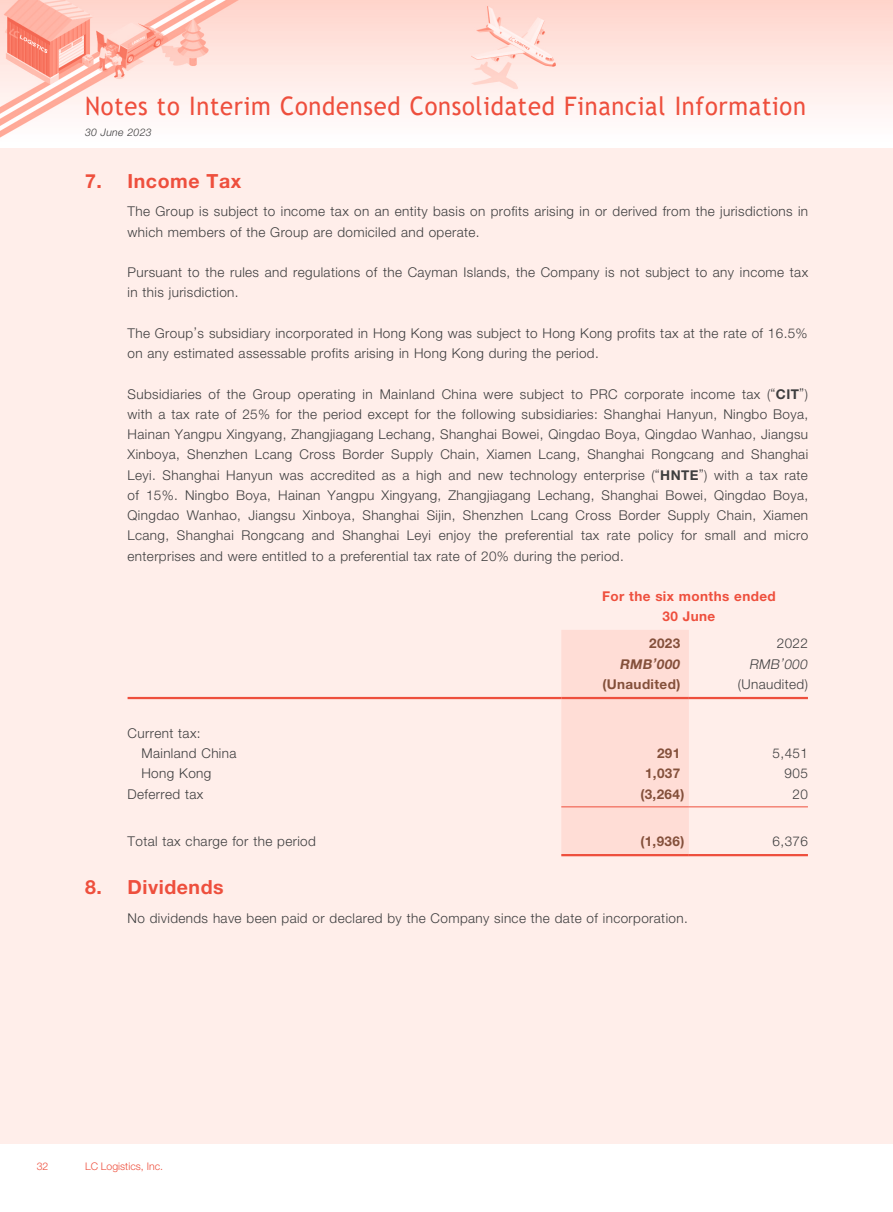
<style>
.page{position:relative;width:893px;height:1212px;background:#fff}
.page>*{position:absolute;margin:0;border:0;box-sizing:border-box;transform-origin:0 0}
.t1{font:25.5px "Trebuchet MS";letter-spacing:.03em;color:#ee4f3d;scale:.93 1}
.t2{font:700 19.5px "Helvetica Neue LT Std";letter-spacing:.03em;color:#ee4f3d}
.t3{font:300 13.5px/20.2px "Helvetica Neue LT Std";letter-spacing:.03em;color:#3e3e3f}
.t4{font:700 13.5px "Helvetica Neue LT Std";letter-spacing:.03em;color:#84503b}
.t5{font:700 13.5px/20.2px "Helvetica Neue LT Std";letter-spacing:.03em;color:#ee4f3d;text-align:center}
.t6{font:italic 700 13.5px "Helvetica Neue LT Std";color:#84503b}
.t7{font:italic 300 13.5px "Helvetica Neue LT Std";color:#3e3e3f}
.t8{font:300 10.5px "Helvetica Neue LT Std";color:#ee4f3d}
.t9{font:italic 300 10.5px "Helvetica Neue LT Std";letter-spacing:.03em;color:#3e3e3f}
.s1{font-weight:700}
</style>
<div class="page">
<img style="left:0;top:0;width:893px;height:149px">
<div style="left:0;top:149px;width:893px;height:995px;background:#ffeeea"></div>
<div style="left:561px;top:630px;width:128px;height:224px;background:#ffddd6"></div>
<hr style="left:128px;top:697px;width:433px;height:2px;background:#ee4f3d">
<hr style="left:561px;top:697px;width:128px;height:2px;background:#ee4f3d">
<hr style="left:689px;top:697px;width:119px;height:2px;background:#ee4f3d">
<hr style="left:561px;top:806px;width:128px;height:1px;background:#ee4f3d">
<hr style="left:689px;top:806px;width:119px;height:1px;background:#ee4f3d">
<hr style="left:561px;top:854px;width:128px;height:2px;background:#ee4f3d">
<hr style="left:689px;top:854px;width:119px;height:2px;background:#ee4f3d">
<h1 class="t1" style="left:85px;top:90px;width:777px">Notes to Interim Condensed Consolidated Financial Information</h1>
<p class="t9" style="left:85px;top:126px;width:68px">30 June 2023</p>
<h2 class="t2" style="left:85px;top:168px;width:158px">7. Income Tax</h2>
<p class="t3" style="left:128px;top:201px;width:682px">The Group is subject to income tax on an entity basis on profits arising in or derived from the jurisdictions in which members of the Group are domiciled and operate.</p>
<p class="t3" style="left:128px;top:262px;width:682px">Pursuant to the rules and regulations of the Cayman Islands, the Company is not subject to any income tax in this jurisdiction.</p>
<p class="t3" style="left:128px;top:323px;width:682px">The Group’s subsidiary incorporated in Hong Kong was subject to Hong Kong profits tax at the rate of 16.5% on any estimated assessable profits arising in Hong Kong during the period.</p>
<p class="t3" style="left:128px;top:383px;width:682px;text-align:justify">Subsidiaries of the Group operating in Mainland China were subject to PRC corporate income tax (“<span class="s1">CIT</span>”) with a tax rate of 25% for the period except for the following subsidiaries: Shanghai Hanyun, Ningbo Boya, Hainan Yangpu Xingyang, Zhangjiagang Lechang, Shanghai Bowei, Qingdao Boya, Qingdao Wanhao, Jiangsu Xinboya, Shenzhen Lcang Cross Border Supply Chain, Xiamen Lcang, Shanghai Rongcang and Shanghai Leyi. Shanghai Hanyun was accredited as a high and new technology enterprise (“<span class="s1">HNTE</span>”) with a tax rate of 15%. Ningbo Boya, Hainan Yangpu Xingyang, Zhangjiagang Lechang, Shanghai Bowei, Qingdao Boya, Qingdao Wanhao, Jiangsu Xinboya, Shanghai Sijin, Shenzhen Lcang Cross Border Supply Chain, Xiamen Lcang, Shanghai Rongcang and Shanghai Leyi enjoy the preferential tax rate policy for small and micro enterprises and were entitled to a preferential tax rate of 20% during the period.</p>
<p class="t5" style="left:602px;top:586px;width:175px">For the six months ended<br>30 June</p>
<p class="t4" style="left:649px;top:635px;width:33px">2023</p>
<p class="t3" style="left:777px;top:633px;width:33px">2022</p>
<p class="t6" style="left:619px;top:655px;width:64px">RMB’000</p>
<p class="t7" style="left:749px;top:656px;width:62px">RMB’000</p>
<p class="t4" style="left:602px;top:676px;width:80px">(Unaudited)</p>
<p class="t3" style="left:738px;top:674px;width:72px">(Unaudited)</p>
<p class="t3" style="left:141px;top:723px;width:97px;text-indent:-14px">Current tax:<br>Mainland China</p>
<p class="t4" style="left:657px;top:745px;width:25px">291</p>
<p class="t3" style="left:773px;top:743px;width:37px">5,451</p>
<p class="t3" style="left:141px;top:763px;width:71px">Hong Kong</p>
<p class="t4" style="left:645px;top:765px;width:37px">1,037</p>
<p class="t3" style="left:785px;top:763px;width:25px">905</p>
<p class="t3" style="left:128px;top:783px;width:77px">Deferred tax</p>
<p class="t4" style="left:640px;top:785px;width:46px">(3,264)</p>
<p class="t3" style="left:792px;top:783px;width:17px">20</p>
<p class="t3" style="left:128px;top:831px;width:190px">Total tax charge for the period</p>
<p class="t4" style="left:640px;top:833px;width:46px">(1,936)</p>
<p class="t3" style="left:773px;top:831px;width:37px">6,376</p>
<h2 class="t2" style="left:85px;top:875px;width:140px">8. Dividends</h2>
<p class="t3" style="left:128px;top:908px;width:562px">No dividends have been paid or declared by the Company since the date of incorporation.</p>
<p class="t8" style="left:37px;top:1159px;width:13px">32</p>
<p class="t8" style="left:85px;top:1159px;width:79px">LC Logistics, Inc.</p>
</div>
